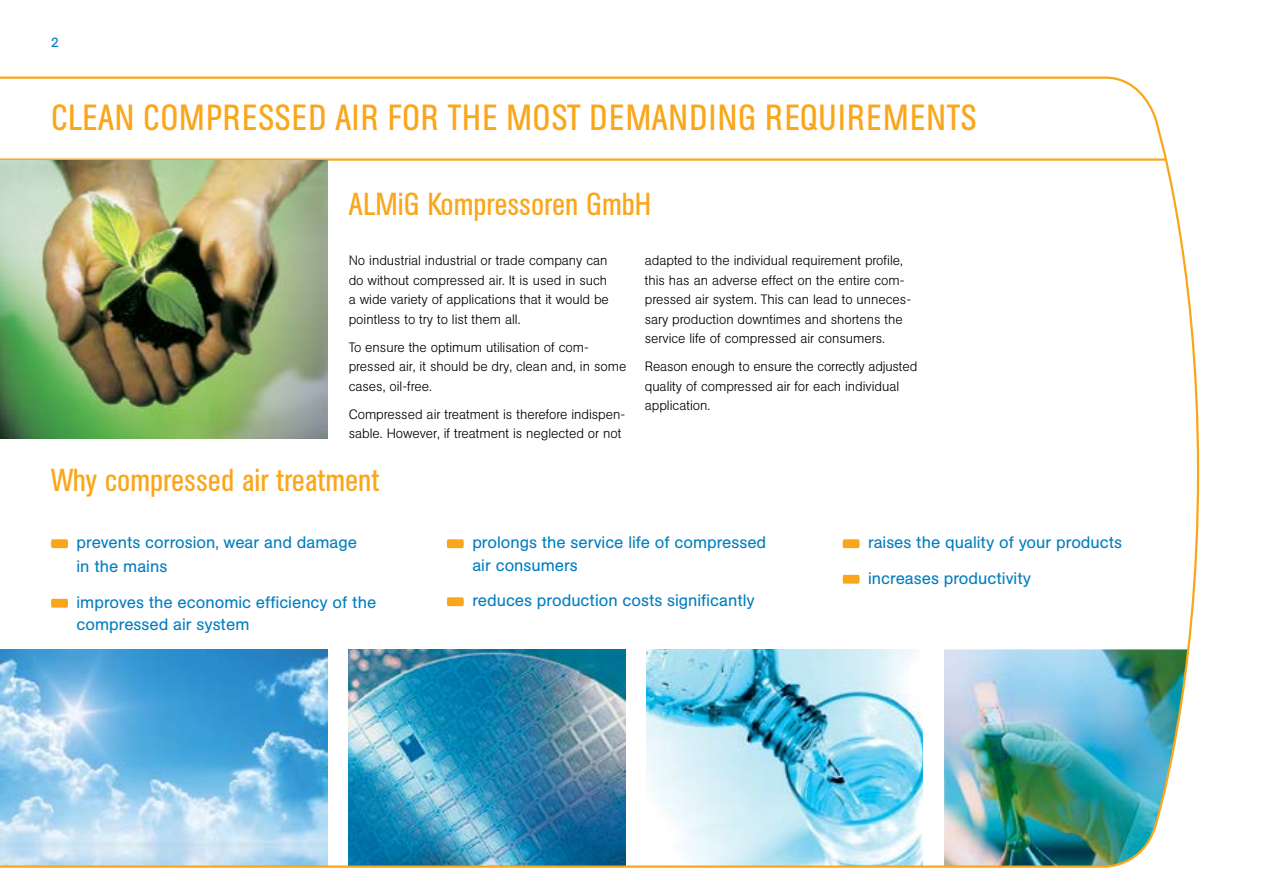
<style>
.page{position:relative;width:1263px;height:893px;background:#fff}
.page>*{position:absolute;margin:0;border:0;box-sizing:border-box;transform-origin:0 0}
.t1{font:36px "AG Buch Condensed BQ";letter-spacing:.02em;color:#faa61a}
.t2{font:31.5px "AG Buch Condensed BQ";color:#faa61a}
.t3{font:16.5px/22.5px "AG Buch BQ";color:#007dbe}
.t4{font:300 13.5px/19.5px "AG Buch BQ";color:#000}
.t5{font:13.5px "AG Buch BQ";color:#007dbe}
</style>
<div class="page">
<img style="left:0;top:76px;width:1200px;height:792px">
<img style="left:0;top:161px;width:327px;height:277px">
<svg style="left:51px;top:539px;width:17px;height:9px"></svg>
<svg style="left:51px;top:599px;width:17px;height:9px"></svg>
<svg style="left:447px;top:539px;width:17px;height:9px"></svg>
<svg style="left:447px;top:597px;width:17px;height:9px"></svg>
<svg style="left:843px;top:539px;width:17px;height:9px"></svg>
<svg style="left:843px;top:575px;width:17px;height:9px"></svg>
<p class="t5" style="left:51px;top:34px;width:9px">2</p>
<h1 class="t1" style="left:51px;top:97px;width:927px">CLEAN COMPRESSED AIR FOR THE MOST DEMANDING REQUIREMENTS</h1>
<h2 class="t2" style="left:349px;top:186px;width:300px">ALMIG KOMPRESSOREN GMBH</h2>
<p class="t4" style="left:349px;top:251px;width:262px">No industrial industrial or trade company can do without compressed air. It is used in such a wide variety of applications that it would be pointless to try to list them all.</p>
<p class="t4" style="left:349px;top:337px;width:279px">To ensure the optimum utilisation of com&shy;pressed air, it should be dry, clean and, in some cases, oil-free.</p>
<p class="t4" style="left:349px;top:404px;width:278px">Compressed air treatment is therefore indispen&shy;sable. However, if treatment is neglected or not</p>
<p class="t4" style="left:645px;top:251px;width:268px">adapted to the individual requirement profile, this has an adverse effect on the entire com&shy;pressed air system. This can lead to unneces&shy;sary production downtimes and shortens the service life of compressed air consumers.</p>
<p class="t4" style="left:645px;top:357px;width:274px">Reason enough to ensure the correctly adjusted quality of compressed air for each individual application.</p>
<h2 class="t2" style="left:51px;top:462px;width:330px">WHY COMPRESSED AIR TREATMENT</h2>
<p class="t3" style="left:77px;top:531px;width:282px;line-height:24px">prevents corrosion, wear and damage in the mains</p>
<p class="t3" style="left:77px;top:591px;width:301px">improves the economic efficiency of the compressed air system</p>
<p class="t3" style="left:472px;top:532px;width:295px">prolongs the service life of compressed air consumers</p>
<p class="t3" style="left:472px;top:590px;width:284px">reduces production costs significantly</p>
<p class="t3" style="left:868px;top:525px;width:255px;line-height:35.5px">raises the quality of your products increases productivity</p>
</div>
